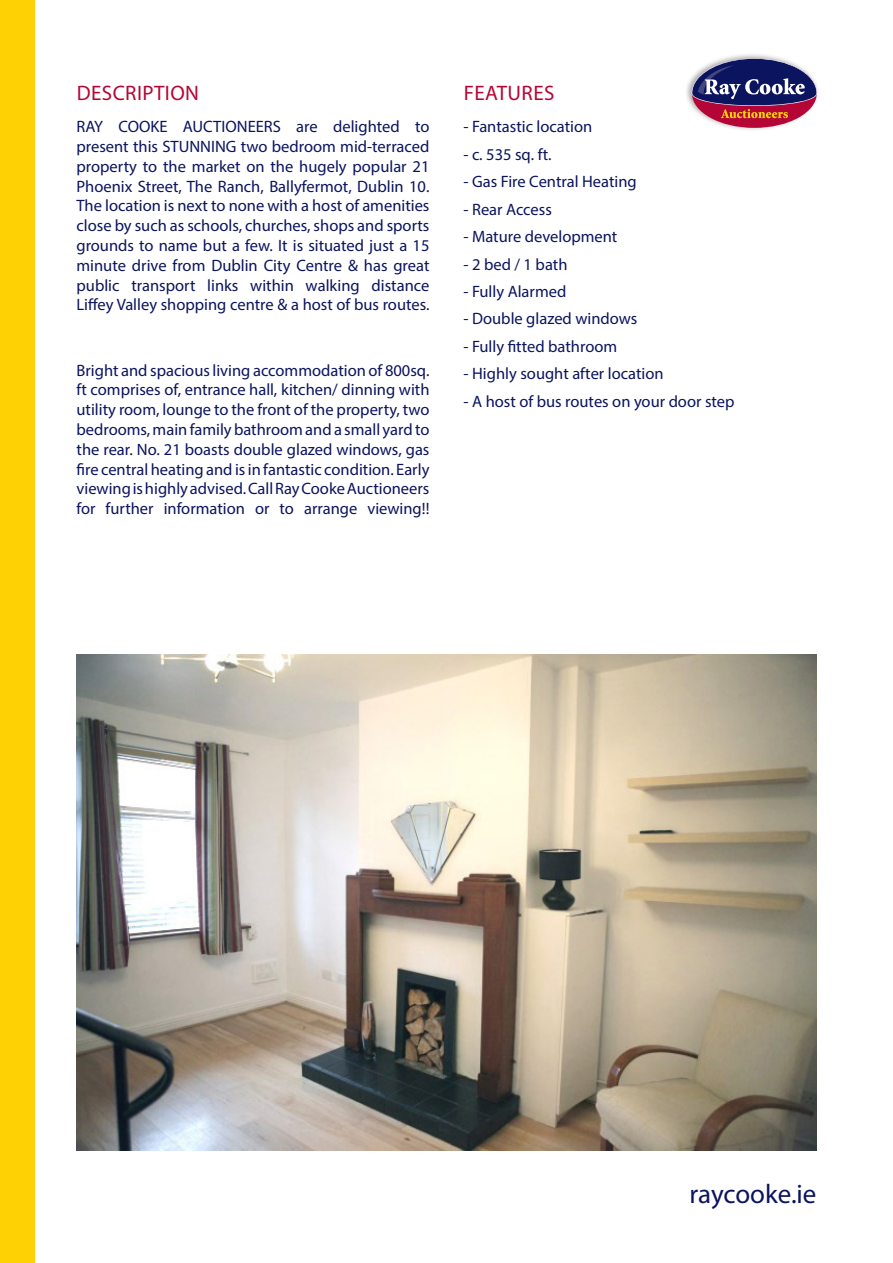
<style>
.page{position:relative;width:893px;height:1263px;background:#fff}
.page>*{position:absolute;margin:0;border:0;box-sizing:border-box;transform-origin:0 0}
.t1{font:27px "Myriad Pro";letter-spacing:-.005em;color:#0b145e}
.RC_Body_Head{font:21px "Myriad Pro";letter-spacing:.02em;color:#b50536}
.RC_Body{font:21px "Myriad Pro";letter-spacing:.02em;color:#b50536}
.RC_Body-2{font:16.5px/19.8px "Myriad Pro";color:#0b145e;text-align:justify}
.RC_Bullets{font:16.5px "Myriad Pro";color:#0b145e}
</style>
<div class="page">
<div style="left:0;top:0;width:34px;height:1263px;background:#fed105"></div>
<img style="left:686px;top:54px;width:132px;height:76px">
<div style="left:692px;top:59px;width:125px;height:69px;background:#b50536;border-radius:50%"></div>
<svg style="left:692px;top:58px;width:125px;height:60px"></svg>
<img style="left:77px;top:655px;width:739px;height:495px">
<p class="RC_Body_Head" style="left:77px;top:80px;width:124px">DESCRIPTION</p>
<p class="RC_Body-2" style="left:77px;top:117px;width:354px">RAY COOKE AUCTIONEERS are delighted to present this STUNNING two bedroom mid-terraced property to the market on the hugely popular 21<br>Phoenix Street, The Ranch, Ballyfermot, Dublin 10.<br>The location is next to none with a host of amenities close by such as schools, churches, shops and sports grounds to name but a few. It is situated just a 15 minute drive from Dublin City Centre &amp; has great public transport links within walking distance Liffey Valley shopping centre &amp; a host of bus routes.</p>
<p class="RC_Body-2" style="left:77px;top:360px;width:354px">Bright and spacious living accommodation of 800sq. ft comprises of, entrance hall, kitchen/ dinning with utility room, lounge to the front of the property, two bedrooms, main family bathroom and a small yard to the rear. No. 21 boasts double glazed windows, gas fire central heating and is in fantastic condition. Early viewing is highly advised. Call Ray Cooke Auctioneers for further information or to arrange viewing!!</p>
<p class="RC_Body" style="left:464px;top:80px;width:92px">FEATURES</p>
<p class="RC_Bullets" style="left:463px;top:117px;width:130px">- Fantastic location</p>
<p class="RC_Bullets" style="left:463px;top:144px;width:90px">- c. 535 sq. ft.</p>
<p class="RC_Bullets" style="left:463px;top:171px;width:175px">- Gas Fire Central Heating</p>
<p class="RC_Bullets" style="left:463px;top:199px;width:90px">- Rear Access</p>
<p class="RC_Bullets" style="left:463px;top:226px;width:155px">- Mature development</p>
<p class="RC_Bullets" style="left:463px;top:254px;width:105px">- 2 bed / 1 bath</p>
<p class="RC_Bullets" style="left:463px;top:281px;width:104px">- Fully Alarmed</p>
<p class="RC_Bullets" style="left:463px;top:309px;width:175px">- Double glazed windows</p>
<p class="RC_Bullets" style="left:463px;top:336px;width:155px">- Fully fitted bathroom</p>
<p class="RC_Bullets" style="left:463px;top:364px;width:202px">- Highly sought after location</p>
<p class="RC_Bullets" style="left:463px;top:391px;width:273px">- A host of bus routes on your door step</p>
<h1 class="t1" style="left:690px;top:1178px;width:128px">raycooke.ie</h1>
</div>
